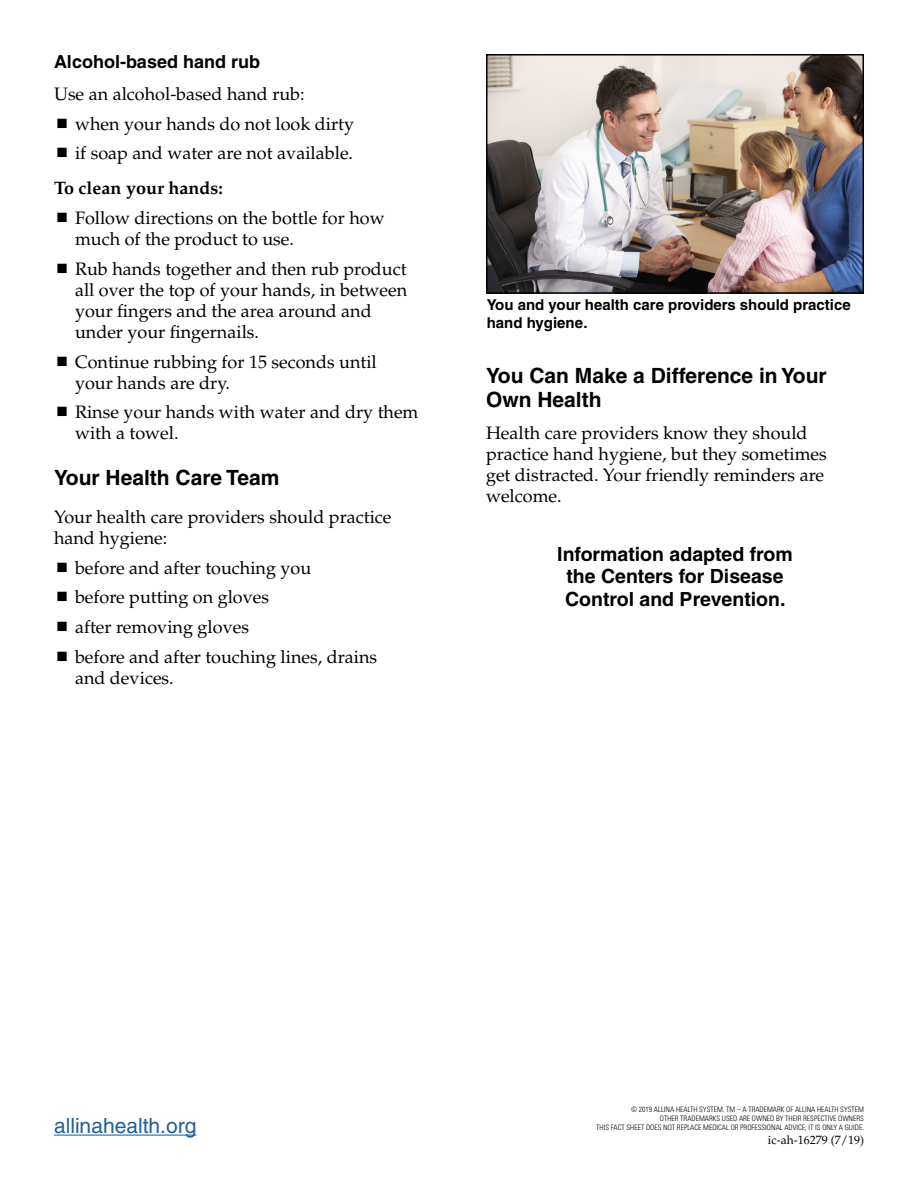
<style>
.page{position:relative;width:918px;height:1188px;background:#fff}
.page>*{position:absolute;margin:0;border:0;box-sizing:border-box;transform-origin:0 0}
.t1{font:700 21px/24px "Helvetica";color:#000}
.t2{font:21px "Helvetica";color:#215e9e}
.t3{font:700 19.5px/22.5px "Helvetica";color:#000;text-align:center}
.t4{font:18px/21px "Palatino";color:#000}
.t5{font:700 18px "Helvetica";color:#000}
.t6{font:700 18px "Palatino";color:#000}
.t7{font:700 15px/18px "Helvetica";color:#000}
.t8{font:12px "Palatino";color:#000}
.t9{font:300 condensed 7.5px/9px "Univers";color:#000;text-align:right}
</style>
<div class="page">
<hr style="left:54px;top:1135px;width:142px;height:1px;background:#215e9e">
<img style="left:489px;top:57px;width:372px;height:234px">
<div style="left:486px;top:54px;width:378px;height:240px;border:2px solid #000"></div>
<p class="t5" style="left:54px;top:51px;width:208px">Alcohol-based hand rub</p>
<p class="t4" style="left:75px;top:79px;width:281px;line-height:29.8px;text-indent:-21px">Use an alcohol-based hand rub:<br>when your hands do not look dirty if soap and water are not available.</p>
<p class="t6" style="left:54px;top:178px;width:171px">To clean your hands:</p>
<p class="t4" style="left:75px;top:208px;width:311px">Follow directions on the bottle for how much of the product to use.</p>
<p class="t4" style="left:75px;top:259px;width:334px">Rub hands together and then rub product all over the top of your hands, in between your fingers and the area around and under your fingernails.</p>
<p class="t4" style="left:75px;top:351px;width:303px">Continue rubbing for 15 seconds until your hands are dry.</p>
<p class="t4" style="left:75px;top:402px;width:345px">Rinse your hands with water and dry them with a towel.</p>
<p class="t1" style="left:54px;top:466px;width:227px">Your Health Care Team</p>
<p class="t4" style="left:54px;top:506px;width:339px">Your health care providers should practice hand hygiene:</p>
<p class="t4" style="left:75px;top:553px;width:304px;line-height:29.7px">before and after touching you<br>before putting on gloves<br>after removing gloves<br>before and after touching lines, drains</p>
<p class="t4" style="left:75px;top:667px;width:100px">and devices.</p>
<p class="t7" style="left:487px;top:296px;width:366px">You and your health care providers should practice hand hygiene.</p>
<p class="t1" style="left:486px;top:364px;width:342px">You Can Make a Difference in Your<br>Own Health</p>
<p class="t4" style="left:486px;top:423px;width:342px">Health care providers know they should practice hand hygiene, but they sometimes get distracted. Your friendly reminders are welcome.</p>
<p class="t3" style="left:557px;top:542px;width:237px">Information adapted from the Centers for Disease<br>Control and Prevention.</p>
<p class="t2" style="left:54px;top:1113px;width:144px">allinahealth.org</p>
<p class="t9" style="left:596px;top:1105px;width:269px">© 2019 ALLINA HEALTH SYSTEM. TM – A TRADEMARK OF ALLINA HEALTH SYSTEM<br>OTHER TRADEMARKS USED ARE OWNED BY THEIR RESPECTIVE OWNERS<br>THIS FACT SHEET DOES NOT REPLACE MEDICAL OR PROFESSIONAL ADVICE; IT IS ONLY A GUIDE.</p>
<p class="t8" style="left:768px;top:1133px;width:98px">ic-ah-16279 (7/19)</p>
</div>
